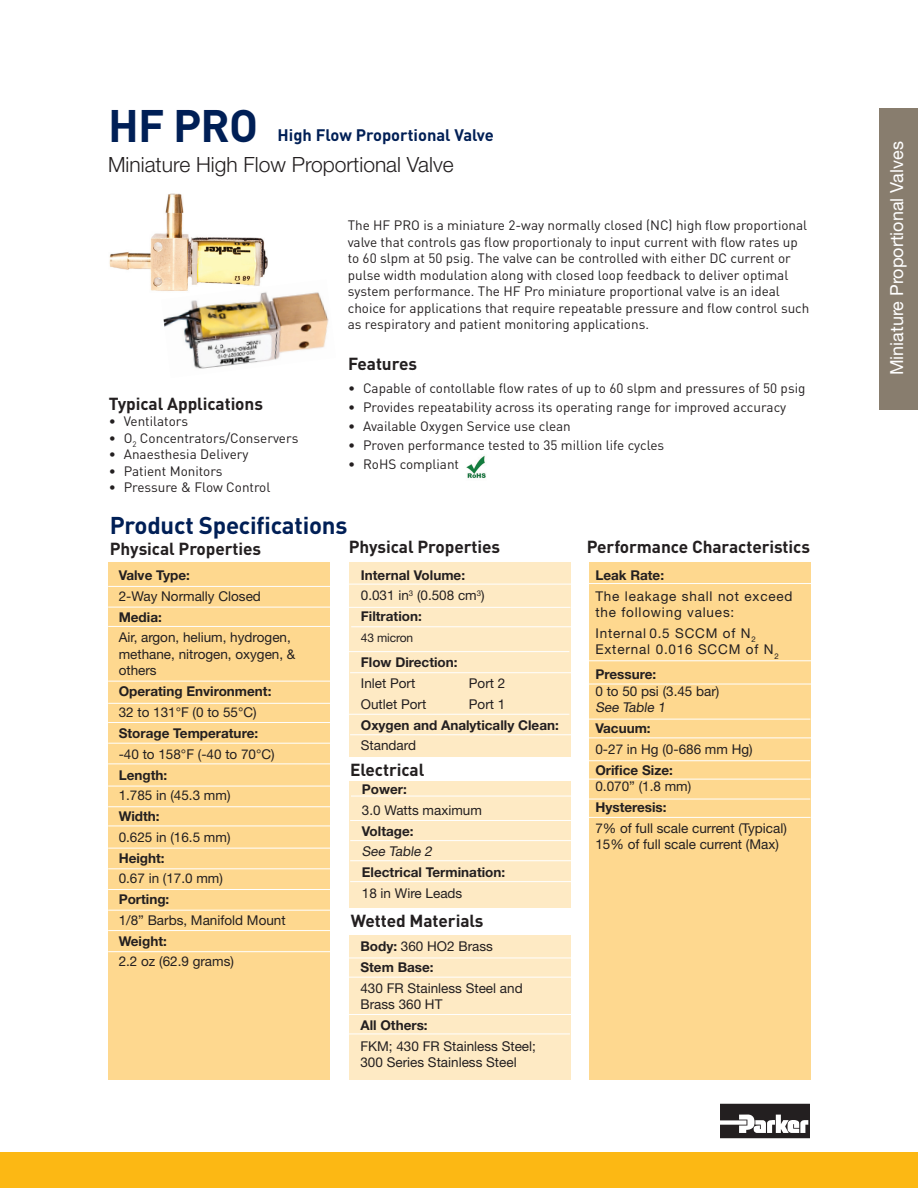
<style>
.page{position:relative;width:918px;height:1188px;background:#fff}
.page>*{position:absolute;margin:0;border:0;box-sizing:border-box;transform-origin:0 0}
.t1{font:700 45px "DINOT";color:#001f56}
.t2{font:700 24px "DIN";letter-spacing:-.01em;color:#001f56}
.t3{font:300 21px "Helvetica Neue LT Std";color:#231f20}
.t4{font:18px "Helvetica Neue LT Std";color:#fff}
.t5{font:700 17.25px "DIN";letter-spacing:-.005em;color:#231f20}
.t6{font:700 16.5px "DIN";color:#001f56}
.t7{font:13.5px/16.5px "DIN";color:#231f20}
.t8{font:13.5px/16.5px "Helvetica Neue LT Std";color:#231f20}
.t9{font:700 13.5px/20.9px "Helvetica Neue LT Std";color:#231f20}
.t10{font:13.5px/16.5px "Helvetica Neue LT Std";letter-spacing:.06em;color:#231f20}
.t11{font:12px "Helvetica Neue LT Std";letter-spacing:-.01em;color:#231f20}
.s1{font-weight:400}
</style>
<div class="page">
<div style="left:0;top:1152px;width:918px;height:36px;background:#fcb814"></div>
<svg style="left:720px;top:1104px;width:90px;height:34px"></svg>
<div style="left:879px;top:108px;width:39px;height:301px;background:#887d6e"></div>
<div style="left:108px;top:562px;width:222px;height:517px;background:#fed88f"></div>
<hr style="left:108px;top:586px;width:226px;height:1px;background:#fff">
<hr style="left:108px;top:703px;width:222px;height:1px;background:#fff">
<hr style="left:108px;top:722px;width:222px;height:1px;background:#fff">
<hr style="left:108px;top:743px;width:222px;height:1px;background:#fff">
<hr style="left:108px;top:764px;width:222px;height:1px;background:#fff">
<hr style="left:108px;top:786px;width:222px;height:1px;background:#fff">
<hr style="left:108px;top:806px;width:222px;height:1px;background:#fff">
<hr style="left:108px;top:826px;width:222px;height:1px;background:#fff">
<hr style="left:108px;top:848px;width:222px;height:1px;background:#fff">
<hr style="left:108px;top:868px;width:222px;height:1px;background:#fff">
<hr style="left:108px;top:889px;width:222px;height:1px;background:#fff">
<hr style="left:108px;top:910px;width:222px;height:1px;background:#fff">
<hr style="left:108px;top:626px;width:222px;height:1px;background:#fff">
<hr style="left:108px;top:930px;width:222px;height:1px;background:#fff">
<hr style="left:108px;top:951px;width:222px;height:1px;background:#fff">
<hr style="left:108px;top:607px;width:226px;height:1px;background:#fff">
<hr style="left:108px;top:681px;width:222px;height:1px;background:#fff">
<div style="left:349px;top:781px;width:222px;height:126px;background:#feeac4"></div>
<hr style="left:350px;top:840px;width:222px;height:1px;background:#fff">
<hr style="left:350px;top:860px;width:222px;height:1px;background:#fff">
<hr style="left:350px;top:881px;width:222px;height:1px;background:#fff">
<hr style="left:350px;top:820px;width:222px;height:1px;background:#fff">
<hr style="left:351px;top:796px;width:222px;height:1px;background:#fff">
<div style="left:589px;top:563px;width:222px;height:517px;background:#fed88f"></div>
<hr style="left:586px;top:660px;width:228px;height:1px;background:#fff">
<hr style="left:587px;top:684px;width:226px;height:1px;background:#fff">
<hr style="left:588px;top:719px;width:222px;height:1px;background:#fff">
<hr style="left:588px;top:583px;width:225px;height:1px;background:#fff">
<hr style="left:586px;top:738px;width:232px;height:1px;background:#fff">
<hr style="left:589px;top:779px;width:222px;height:1px;background:#fff">
<hr style="left:584px;top:760px;width:226px;height:1px;background:#fff">
<hr style="left:589px;top:817px;width:222px;height:1px;background:#fff">
<hr style="left:584px;top:799px;width:226px;height:1px;background:#fff">
<div style="left:349px;top:563px;width:222px;height:194px;background:#feeac4"></div>
<div style="left:349px;top:935px;width:221px;height:144px;background:#feeac4"></div>
<hr style="left:349px;top:958px;width:225px;height:1px;background:#fff">
<hr style="left:348px;top:1034px;width:222px;height:1px;background:#fff">
<hr style="left:349px;top:977px;width:225px;height:1px;background:#fff">
<hr style="left:349px;top:584px;width:222px;height:1px;background:#fff">
<hr style="left:348px;top:607px;width:222px;height:1px;background:#fff">
<hr style="left:350px;top:672px;width:222px;height:1px;background:#fff">
<hr style="left:347px;top:651px;width:222px;height:1px;background:#fff">
<hr style="left:350px;top:734px;width:222px;height:1px;background:#fff">
<hr style="left:347px;top:714px;width:222px;height:1px;background:#fff">
<hr style="left:347px;top:1014px;width:225px;height:1px;background:#fff">
<hr style="left:351px;top:626px;width:222px;height:1px;background:#fff">
<img style="left:109px;top:193px;width:159px;height:98px">
<img style="left:161px;top:279px;width:168px;height:90px">
<img style="left:466px;top:455px;width:20px;height:23px">
<h1 class="t1" style="left:108px;top:96px;width:151px">HF PRO</h1>
<h3 class="t3" style="left:108px;top:152px;width:347px">Miniature High Flow Proportional Valve</h3>
<p class="t6" style="left:278px;top:124px;width:218px">High Flow Proportional Valve</p>
<p class="t7" style="left:348px;top:217px;width:463px">The HF PRO is a miniature 2-way normally closed (NC) high flow proportional valve that controls gas flow proportionaly to input current with flow rates up to 60 slpm at 50 psig. The valve can be controlled with either DC current or pulse width modulation along with closed loop feedback to deliver optimal system performance. The HF Pro miniature proportional valve is an ideal choice for applications that require repeatable pressure and flow control such as respiratory and patient monitoring applications.</p>
<p class="t5" style="left:109px;top:392px;width:156px">Typical Applications</p>
<p class="t7" style="left:109px;top:413px;width:81px">• Ventilators</p>
<p class="t7" style="left:109px;top:429px;width:191px">• O<sub>2</sub> Concentrators/Conservers</p>
<p class="t7" style="left:109px;top:446px;width:141px">• Anaesthesia Delivery</p>
<p class="t7" style="left:109px;top:462px;width:115px">• Patient Monitors</p>
<p class="t7" style="left:109px;top:479px;width:163px">• Pressure &amp; Flow Control</p>
<p class="t5" style="left:348px;top:352px;width:71px">Features</p>
<p class="t7" style="left:348px;top:379px;width:459px">• Capable of contollable flow rates of up to 60 slpm and pressures of 50 psig</p>
<p class="t7" style="left:348px;top:398px;width:440px">• Provides repeatability across its operating range for improved accuracy</p>
<p class="t7" style="left:348px;top:418px;width:224px">• Available Oxygen Service use clean</p>
<p class="t7" style="left:348px;top:437px;width:318px">• Proven performance tested to 35 million life cycles</p>
<p class="t7" style="left:348px;top:456px;width:113px">• RoHS compliant</p>
<h2 class="t2" style="left:110px;top:510px;width:239px">Product Specifications</h2>
<p class="t5" style="left:110px;top:537px;width:153px">Physical Properties</p>
<p class="t9" style="left:119px;top:565px;width:73px">Valve Type:</p>
<p class="t8" style="left:119px;top:588px;width:144px">2-Way Normally Closed</p>
<p class="t9" style="left:119px;top:606px;width:45px">Media:</p>
<p class="t8" style="left:119px;top:629px;width:178px">Air, argon, helium, hydrogen, methane, nitrogen, oxygen, &amp; others</p>
<p class="t9" style="left:119px;top:681px;width:154px">Operating Environment:</p>
<p class="t8" style="left:119px;top:704px;width:140px">32 to 131°F (0 to 55°C)</p>
<p class="t9" style="left:119px;top:722px;width:141px">Storage Temperature:</p>
<p class="t8" style="left:119px;top:745px;width:158px">-40 to 158°F (-40 to 70°C)</p>
<p class="t9" style="left:119px;top:764px;width:50px">Length:</p>
<p class="t8" style="left:119px;top:787px;width:113px">1.785 in (45.3 mm)</p>
<p class="t9" style="left:119px;top:806px;width:42px">Width:</p>
<p class="t8" style="left:119px;top:828px;width:113px">0.625 in (16.5 mm)</p>
<p class="t9" style="left:119px;top:847px;width:47px">Height:</p>
<p class="t8" style="left:119px;top:870px;width:106px">0.67 in (17.0 mm)</p>
<p class="t9" style="left:119px;top:889px;width:52px">Porting:</p>
<p class="t8" style="left:119px;top:912px;width:169px">1/8” Barbs, Manifold Mount</p>
<p class="t9" style="left:119px;top:930px;width:50px">Weight:</p>
<p class="t8" style="left:119px;top:953px;width:117px">2.2 oz (62.9 grams)</p>
<p class="t5" style="left:349px;top:536px;width:153px">Physical Properties</p>
<p class="t9" style="left:361px;top:564px;width:125px">Internal Volume:<br><span class="s1">0.031 in</span><sup>3</sup> <span class="s1">(0.508 cm</span><sup>3</sup><span class="s1">)<br></span>Filtration:</p>
<p class="t11" style="left:361px;top:631px;width:54px">43 micron</p>
<p class="t9" style="left:361px;top:652px;width:98px">Flow Direction:</p>
<p class="t8" style="left:361px;top:675px;width:56px">Inlet Port</p>
<p class="t8" style="left:469px;top:675px;width:38px">Port 2</p>
<p class="t8" style="left:361px;top:695px;width:67px">Outlet Port</p>
<p class="t8" style="left:469px;top:695px;width:38px">Port 1</p>
<p class="t9" style="left:361px;top:714px;width:199px">Oxygen and Analytically Clean:</p>
<p class="t8" style="left:361px;top:737px;width:57px">Standard</p>
<p class="t5" style="left:350px;top:758px;width:76px">Electrical</p>
<p class="t9" style="left:362px;top:779px;width:46px">Power:</p>
<p class="t8" style="left:362px;top:802px;width:122px">3.0 Watts maximum</p>
<p class="t9" style="left:362px;top:820px;width:53px">Voltage:</p>
<p class="t8" style="left:362px;top:843px;width:74px">See Table 2</p>
<p class="t9" style="left:362px;top:862px;width:145px">Electrical Termination:</p>
<p class="t8" style="left:362px;top:885px;width:102px">18 in Wire Leads</p>
<p class="t5" style="left:351px;top:910px;width:134px">Wetted Materials</p>
<p class="t9" style="left:360px;top:936px;width:134px">Body: <span class="s1">360 HO2 Brass<br></span>Stem Base:</p>
<p class="t8" style="left:360px;top:980px;width:164px">430 FR Stainless Steel and<br>Brass 360 HT</p>
<p class="t9" style="left:360px;top:1015px;width:69px">All Others:</p>
<p class="t8" style="left:360px;top:1038px;width:177px">FKM; 430 FR Stainless Steel;<br>300 Series Stainless Steel</p>
<p class="t5" style="left:587px;top:536px;width:225px">Performance Characteristics</p>
<p class="t9" style="left:595px;top:564px;width:70px">Leak Rate:</p>
<p class="t10" style="left:595px;top:587px;width:199px">The leakage shall not exceed the following values:</p>
<p class="t10" style="left:595px;top:624px;width:185px">Internal 0.5 SCCM of N<sub>2<br></sub>External 0.016 SCCM of N<sub>2</sub></p>
<p class="t9" style="left:595px;top:664px;width:62px">Pressure:</p>
<p class="t8" style="left:595px;top:682px;width:126px">0 to 50 psi (3.45 bar)<br>See Table 1</p>
<p class="t9" style="left:595px;top:718px;width:57px">Vacuum:</p>
<p class="t8" style="left:595px;top:740px;width:159px">0-27 in Hg (0-686 mm Hg)</p>
<p class="t9" style="left:595px;top:759px;width:79px">Orifice Size:</p>
<p class="t8" style="left:595px;top:778px;width:97px">0.070” (1.8 mm)</p>
<p class="t9" style="left:595px;top:797px;width:73px">Hysteresis:</p>
<p class="t8" style="left:595px;top:819px;width:193px">7% of full scale current (Typical)<br>15% of full scale current (Max)</p>
<h3 class="t4" style="left:886px;top:375px;width:236px;rotate:-90deg">Miniature Proportional Valves</h3>
</div>
